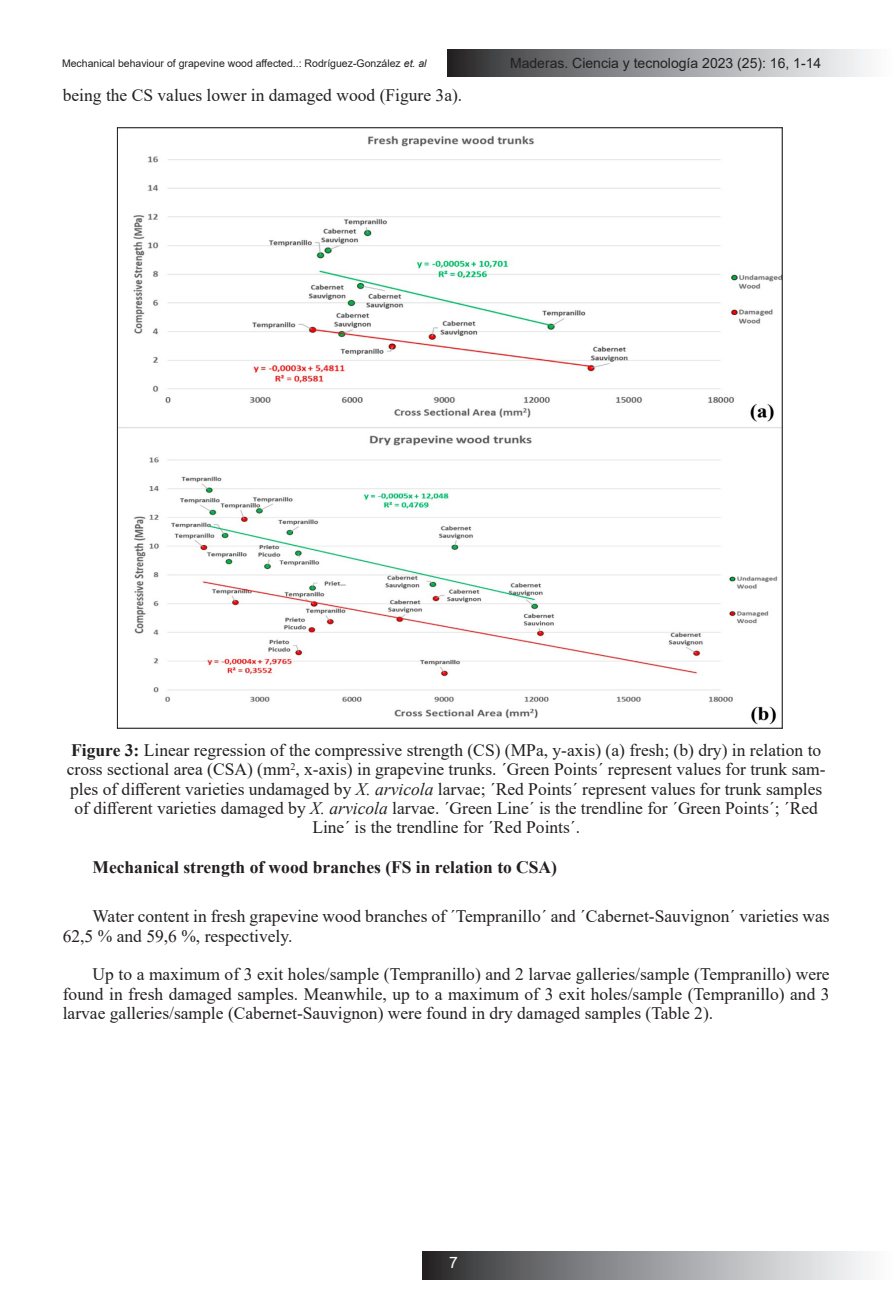
<style>
.page{position:relative;width:893px;height:1315px;background:#fff}
.page>*{position:absolute;margin:0;border:0;box-sizing:border-box;transform-origin:0 0}
.MDPI_3_1_text{font:17.5px/19.2px "Times New Roman";color:#231f20;text-align:center}
.MDPI_2_2_heading2{font:700 17.5px "Times New Roman";color:#231f20}
.t1{font:15.75px "Arial";color:#fff}
.t2{font:14px "Arial";color:#231f20}
.t3{font:10.5px "Arial";color:#231f20}
.s1{font-style:italic}
.s2{font-weight:700}
</style>
<div class="page">
<svg style="left:448px;top:49px;width:420px;height:28px"></svg>
<svg style="left:423px;top:1252px;width:444px;height:27px"></svg>
<img style="left:119px;top:136px;width:661px;height:589px">
<p class="t3" style="left:62px;top:56px;width:366px">Mechanical behaviour of grapevine wood affected..: Rodríguez-González <span class="s1">et. al</span></p>
<p class="MDPI_3_1_text" style="left:63px;top:85px;width:401px">being the CS values lower in damaged wood (Figure 3a).</p>
<p class="t2" style="left:510px;top:53px;width:313px">Maderas. Ciencia y tecnología 2023 (25): 16, 1-14</p>
<p class="MDPI_3_1_text" style="left:67px;top:740px;width:760px"><span class="s2">Figure 3:</span> Linear regression of the compressive strength (CS) (MPa, y-axis) (a) fresh; (b) dry) in relation to cross sectional area (CSA) (mm<sup>2</sup>, x-axis) in grapevine trunks. ´Green Points´ represent values for trunk sam&shy;ples of different varieties undamaged by <span class="s1">X. arvicola</span> larvae; ´Red Points´ represent values for trunk samples of different varieties damaged by <span class="s1">X. arvicola</span> larvae. ´Green Line´ is the trendline for ´Green Points´; ´Red Line´ is the trendline for ´Red Points´.</p>
<p class="MDPI_2_2_heading2" style="left:93px;top:855px;width:466px">Mechanical strength of wood branches (FS in relation to CSA)</p>
<p class="MDPI_3_1_text" style="left:63px;top:906px;width:768px;text-align:left;text-indent:30px">Water content in fresh grapevine wood branches of ´Tempranillo´ and ´Cabernet-Sauvignon´ varieties was<br>62,5 % and 59,6 %, respectively.</p>
<p class="MDPI_3_1_text" style="left:63px;top:964px;width:768px;text-align:justify;text-indent:30px">Up to a maximum of 3 exit holes/sample (Tempranillo) and 2 larvae galleries/sample (Tempranillo) were found in fresh damaged samples. Meanwhile, up to a maximum of 3 exit holes/sample (Tempranillo) and 3 larvae galleries/sample (Cabernet-Sauvignon) were found in dry damaged samples (Table 2).</p>
<p class="t1" style="left:449px;top:1252px;width:10px">7</p>
</div>
